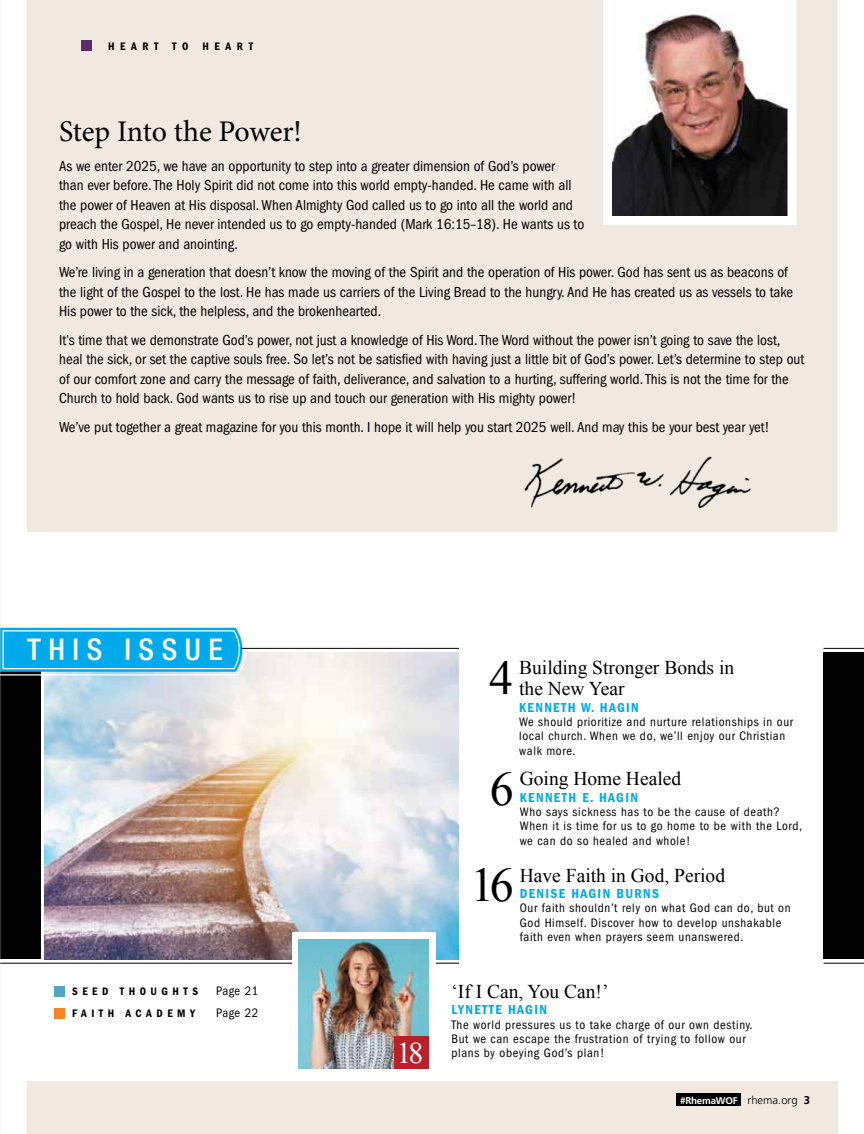
<style>
.page{position:relative;width:864px;height:1134px;background:#fff}
.page>*{position:absolute;margin:0;border:0;box-sizing:border-box;transform-origin:0 0}
.t1{font:48px "Times New Roman";color:#000}
.t2{font:30px "Minion Pro";letter-spacing:-.005em;color:#000}
.t3{font:500 condensed 30px "Helvetica Neue";letter-spacing:.25em;color:#fff}
.t4{font:30px "Times New Roman";color:#fff}
.t5{font:19.5px/21px "Times New Roman";color:#000}
.t6{font:condensed 15px/19.5px "Franklin Gothic";color:#000}
.t7{font:600 condensed 13.5px "Franklin Gothic";letter-spacing:.1em;color:#00aaea}
.t8{font:condensed 12.75px/14.2px "Franklin Gothic";letter-spacing:.05em;color:#000}
.t9{font:600 condensed 11.25px "Franklin Gothic";letter-spacing:.4em;color:#000}
.t10{font:700 9.75px "Frutiger";letter-spacing:-.02em;color:#fff}
.s1{font-weight:300;font-size:11.25px;color:#000}
.s2{font-size:11.25px;color:#000}
</style>
<div class="page">
<div style="left:27px;top:1081px;width:810px;height:53px;background:#efe9df"></div>
<img style="left:45px;top:653px;width:414px;height:306px">
<div style="left:0;top:653px;width:40px;height:306px;background:#020202"></div>
<svg style="left:0;top:627px;width:247px;height:49px;background:#29b4e9"></svg>
<div style="left:27px;top:0;width:810px;height:531px;background:#efe9df"></div>
<hr style="left:0;top:963px;width:459px;height:1px;background:#000">
<hr style="left:824px;top:648px;width:40px;height:1px;background:#000">
<hr style="left:824px;top:963px;width:40px;height:1px;background:#000">
<div style="left:824px;top:653px;width:40px;height:306px;background:#020202"></div>
<div style="left:54px;top:986px;width:11px;height:11px;background:#52a7c4"></div>
<div style="left:54px;top:1008px;width:11px;height:11px;background:#f58424"></div>
<img style="left:524px;top:456px;width:227px;height:52px">
<svg style="left:603px;top:0;width:194px;height:225px;background:#978a87"></svg>
<div style="left:81px;top:40px;width:11px;height:11px;background:#5d2c65"></div>
<hr style="left:241px;top:648px;width:218px;height:1px;background:#000">
<div style="left:292px;top:932px;width:144px;height:144px;background:#fff"></div>
<img style="left:299px;top:939px;width:130px;height:130px">
<div style="left:394px;top:1036px;width:35px;height:33px;background:#b72127"></div>
<div style="left:677px;top:1094px;width:64px;height:12px;background:#000"></div>
<p class="t9" style="left:108px;top:40px;width:82px">HEART TO</p>
<p class="t9" style="left:202px;top:40px;width:52px">HEART</p>
<h2 class="t2" style="left:59px;top:111px;width:244px">Step Into the Power!</h2>
<p class="t6" style="left:59px;top:156px;width:527px">As we enter 2025, we have an opportunity to step into a greater dimension of God’s power<br>than ever before. The Holy Spirit did not come into this world empty-handed. He came with all the power of Heaven at His disposal. When Almighty God called us to go into all the world and preach the Gospel, He never intended us to go empty-handed (Mark 16:15–18). He wants us to go with His power and anointing.</p>
<p class="t6" style="left:59px;top:263px;width:735px">We’re living in a generation that doesn’t know the moving of the Spirit and the operation of His power. God has sent us as beacons of the light of the Gospel to the lost. He has made us carriers of the Living Bread to the hungry. And He has created us as vessels to take<br>His power to the sick, the helpless, and the brokenhearted.</p>
<p class="t6" style="left:59px;top:330px;width:747px">It’s time that we demonstrate God’s power, not just a knowledge of His Word. The Word without the power isn’t going to save the lost, heal the sick, or set the captive souls free. So let’s not be satisfied with having just a little bit of God’s power. Let’s determine to step out of our comfort zone and carry the message of faith, deliverance, and salvation to a hurting, suffering world. This is not the time for the Church to hold back. God wants us to rise up and touch our generation with His mighty power!</p>
<p class="t6" style="left:59px;top:417px;width:712px">We’ve put together a great magazine for you this month. I hope it will help you start 2025 well. And may this be your best year yet!</p>
<h2 class="t3" style="left:27px;top:632px;width:197px">THIS ISSUE</h2>
<p class="t9" style="left:72px;top:985px;width:128px">SEED THOUGHTS</p>
<p class="t8" style="left:216px;top:984px;width:44px">Page 21</p>
<p class="t9" style="left:72px;top:1007px;width:124px">FAITH ACADEMY</p>
<p class="t8" style="left:216px;top:1006px;width:44px">Page 22</p>
<h3 class="t5" style="left:519px;top:657px;width:217px">Building Stronger Bonds in the New Year</h3>
<p class="t7" style="left:519px;top:700px;width:121px">KENNETH W. HAGIN</p>
<p class="t8" style="left:519px;top:715px;width:275px">We should prioritize and nurture relationships in our local church. When we do, we’ll enjoy our Christian walk more.</p>
<h1 class="t1" style="left:489px;top:646px;width:25px">4</h1>
<h1 class="t1" style="left:490px;top:757px;width:25px">6</h1>
<h3 class="t5" style="left:520px;top:768px;width:163px">Going Home Healed</h3>
<p class="t7" style="left:520px;top:790px;width:120px">KENNETH E. HAGIN</p>
<p class="t8" style="left:520px;top:805px;width:284px">Who says sickness has to be the cause of death?<br>When it is time for us to go home to be with the Lord, we can do so healed and whole!</p>
<h1 class="t1" style="left:471px;top:853px;width:45px">16</h1>
<h3 class="t5" style="left:520px;top:864px;width:207px">Have Faith in God, Period</h3>
<p class="t7" style="left:520px;top:886px;width:141px">DENISE HAGIN BURNS</p>
<p class="t8" style="left:520px;top:901px;width:272px">Our faith shouldn’t rely on what God can do, but on<br>God Himself. Discover how to develop unshakable faith even when prayers seem unanswered.</p>
<h3 class="t5" style="left:451px;top:981px;width:159px">‘If I Can, You Can!’</h3>
<p class="t7" style="left:451px;top:1002px;width:97px">LYNETTE HAGIN</p>
<p class="t8" style="left:451px;top:1017px;width:303px">The world pressures us to take charge of our own destiny.<br>But we can escape the frustration of trying to follow our</p>
<h2 class="t4" style="left:396px;top:1032px;width:28px">18</h2>
<p class="t8" style="left:451px;top:1046px;width:154px">plans by obeying God’s plan!</p>
<p class="t10" style="left:680px;top:1095px;width:131px">#RhemaWOF <span class="s1">rhema.org</span> <span class="s2">3</span></p>
</div>
